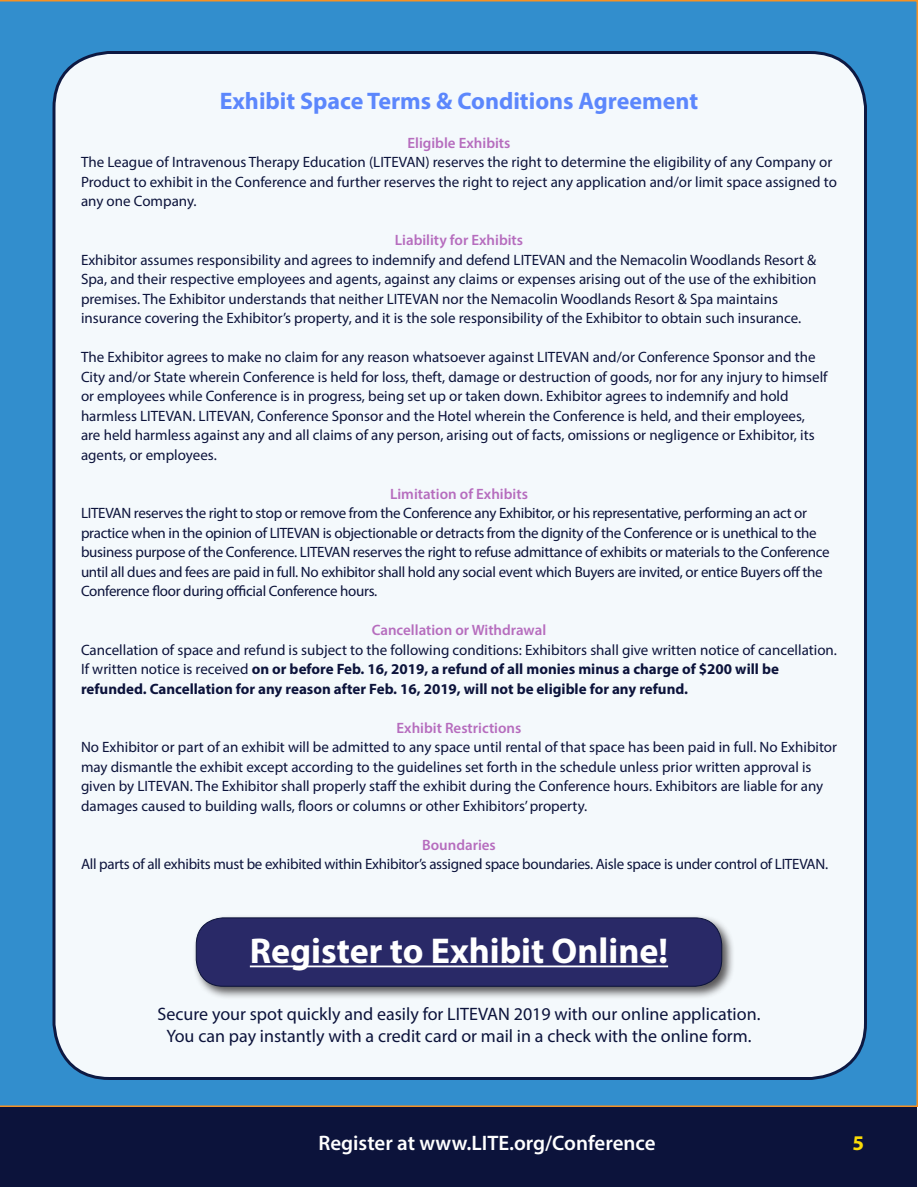
<style>
.page{position:relative;width:918px;height:1188px;background:#fff}
.page>*{position:absolute;margin:0;border:0;box-sizing:border-box;transform-origin:0 0}
.t1{font:700 36px "Myriad Pro";color:#fff}
.t2{font:700 24px "Myriad Pro";color:#5c87fc}
.t3{font:600 21px "Myriad Pro";color:#fff}
.t4{font:700 21px "Myriad Pro";color:#fadb06}
.t5{font:18px "Myriad Pro";color:#0c133b}
.t6{font:15px/19.5px "Myriad Pro";color:#0c133b}
.t7{font:15px/19.5px "Myriad Pro";letter-spacing:-.02em;color:#0c133b}
.t8{font:700 15px/19.5px "Myriad Pro";color:#0c133b}
.t9{font:600 15px "Myriad Pro";color:#b66dbe}
.s1{font-weight:400}
</style>
<div class="page">
<div style="left:0;top:0;width:918px;height:1107px;background:#328ecd"></div>
<div style="left:0;top:1108px;width:917px;height:79px;background:#0c133b"></div>
<div style="left:54px;top:52px;width:812px;height:1026px;background:#f4f9fc;border-radius:56px"></div>
<div style="left:192px;top:914px;width:543px;height:85px;background:#231f20;opacity:.75"></div>
<div style="left:196px;top:918px;width:526px;height:68px;background:#292967;border-radius:27px"></div>
<div style="left:196px;top:918px;width:526px;height:69px;border:1px solid #0c133b;border-radius:27px"></div>
<hr style="left:250px;top:966px;width:418px;height:1px;background:#fff">
<p class="t2" style="left:220px;top:85px;width:480px">Exhibit Space Terms &amp; Conditions Agreement</p>
<p class="t9" style="left:408px;top:133px;width:104px">Eligible Exhibits</p>
<p class="t6" style="left:81px;top:152px;width:757px">The League of Intravenous Therapy Education (LITEVAN) reserves the right to determine the eligibility of any Company or<br>Product to exhibit in the Conference and further reserves the right to reject any application and/or limit space assigned to any one Company.</p>
<p class="t9" style="left:395px;top:231px;width:130px">Liability for Exhibits</p>
<p class="t6" style="left:81px;top:250px;width:737px">Exhibitor assumes responsibility and agrees to indemnify and defend LITEVAN and the Nemacolin Woodlands Resort &amp; Spa, and their respective employees and agents, against any claims or expenses arising out of the use of the exhibition premises. The Exhibitor understands that neither LITEVAN nor the Nemacolin Woodlands Resort &amp; Spa maintains insurance covering the Exhibitor’s property, and it is the sole responsibility of the Exhibitor to obtain such insurance.</p>
<p class="t6" style="left:81px;top:347px;width:748px">The Exhibitor agrees to make no claim for any reason whatsoever against LITEVAN and/or Conference Sponsor and the City and/or State wherein Conference is held for loss, theft, damage or destruction of goods, nor for any injury to himself or employees while Conference is in progress, being set up or taken down. Exhibitor agrees to indemnify and hold harmless LITEVAN. LITEVAN, Conference Sponsor and the Hotel wherein the Conference is held, and their employees, are held harmless against any and all claims of any person, arising out of facts, omissions or negligence or Exhibitor, its agents, or employees.</p>
<p class="t9" style="left:390px;top:484px;width:139px">Limitation of Exhibits</p>
<p class="t7" style="left:81px;top:503px;width:750px">LITEVAN reserves the right to stop or remove from the Conference any Exhibitor, or his representative, performing an act or practice when in the opinion of LITEVAN is objectionable or detracts from the dignity of the Conference or is unethical to the business purpose of the Conference. LITEVAN reserves the right to refuse admittance of exhibits or materials to the Conference until all dues and fees are paid in full. No exhibitor shall hold any social event which Buyers are invited, or entice Buyers off the Conference floor during official Conference hours.</p>
<p class="t9" style="left:372px;top:621px;width:176px">Cancellation or Withdrawal</p>
<p class="t8" style="left:81px;top:639px;width:758px"><span class="s1">Cancellation of space and refund is subject to the following conditions: Exhibitors shall give written notice of cancellation.<br>If written notice is received</span> on or before Feb. 16, 2019, a refund of all monies minus a charge of $200 will be refunded. Cancellation for any reason after Feb. 16, 2019, will not be eligible for any refund.</p>
<p class="t9" style="left:397px;top:718px;width:126px">Exhibit Restrictions</p>
<p class="t6" style="left:81px;top:737px;width:758px">No Exhibitor or part of an exhibit will be admitted to any space until rental of that space has been paid in full. No Exhibitor may dismantle the exhibit except according to the guidelines set forth in the schedule unless prior written approval is given by LITEVAN. The Exhibitor shall properly staff the exhibit during the Conference hours. Exhibitors are liable for any damages caused to building walls, floors or columns or other Exhibitors’ property.</p>
<p class="t9" style="left:422px;top:835px;width:75px">Boundaries</p>
<p class="t7" style="left:81px;top:854px;width:749px">All parts of all exhibits must be exhibited within Exhibitor’s assigned space boundaries. Aisle space is under control of LITEVAN.</p>
<p class="t1" style="left:250px;top:927px;width:420px">Register to Exhibit Online!</p>
<p class="t5" style="left:158px;top:1003px;width:604px">Secure your spot quickly and easily for LITEVAN 2019 with our online application.</p>
<p class="t5" style="left:166px;top:1025px;width:587px">You can pay instantly with a credit card or mail in a check with the online form.</p>
<h3 class="t3" style="left:318px;top:1129px;width:339px">Register at www.LITE.org/Conference</h3>
<h3 class="t4" style="left:852px;top:1129px;width:13px">5</h3>
</div>
